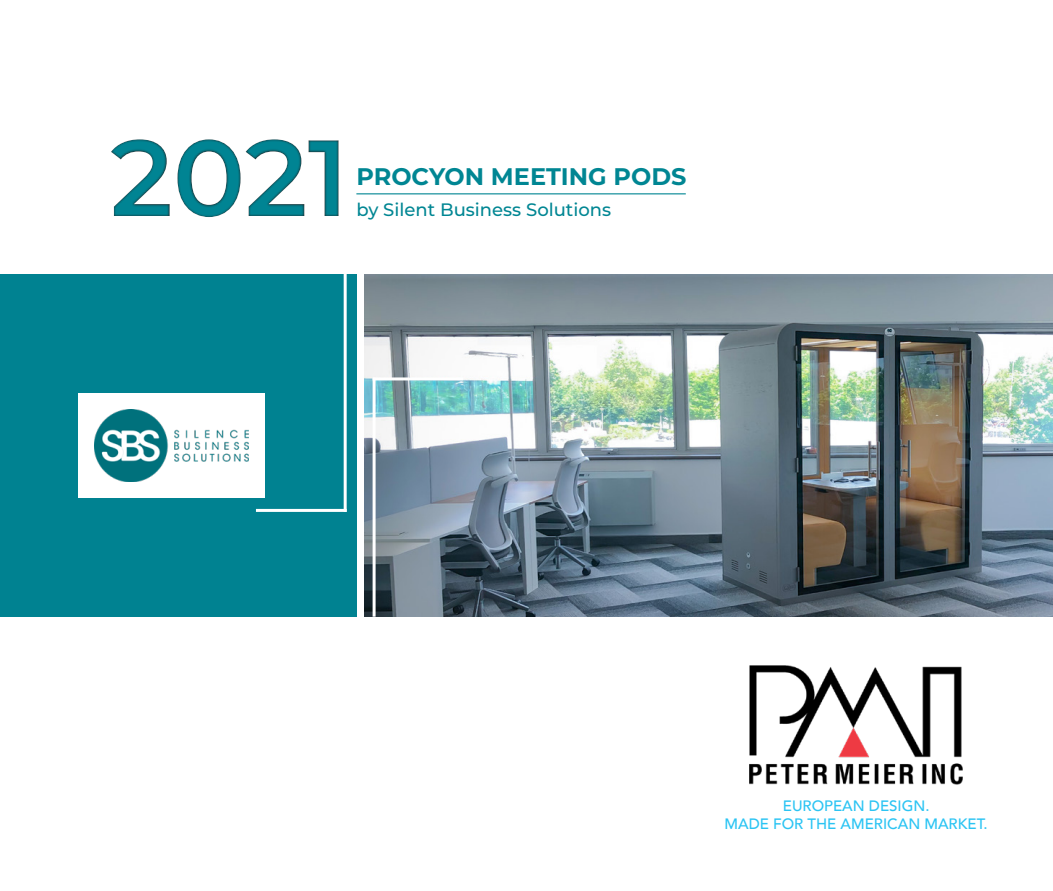
<style>
.page{position:relative;width:1053px;height:891px;background:#fff}
.page>*{position:absolute;margin:0;border:0;box-sizing:border-box;transform-origin:0 0}
.t1{font:600 108px "Montserrat";color:#008493}
.t2{font:700 24px "Montserrat";color:#008693}
.t3{font:500 18px "Montserrat";color:#008693}
.t4{font:500 15px/18px "Avenir";color:#2bc4f3;text-align:center}
</style>
<div class="page">
<img style="left:365px;top:274px;width:688px;height:343px">
<div style="left:0;top:274px;width:356px;height:343px;background:#008291"></div>
<div style="left:78px;top:393px;width:187px;height:105px;background:#fff"></div>
<hr style="left:344px;top:273px;width:3px;height:239px;background:#fff">
<hr style="left:256px;top:509px;width:91px;height:3px;background:#fff">
<hr style="left:373px;top:377px;width:3px;height:240px;background:#fff">
<hr style="left:373px;top:377px;width:90px;height:3px;background:#fff">
<hr style="left:356px;top:193px;width:330px;height:1px;background:#008693">
<img style="left:95px;top:409px;width:153px;height:73px">
<img style="left:750px;top:666px;width:213px;height:119px">
<h1 class="t1" style="left:110px;top:101px;width:240px">2021</h1>
<p class="t2" style="left:356px;top:159px;width:332px">PROCYON MEETING PODS</p>
<p class="t3" style="left:356px;top:197px;width:256px">by Silent Business Solutions</p>
<p class="t4" style="left:725px;top:796px;width:265px">EUROPEAN DESIGN.<br>MADE FOR THE AMERICAN MARKET.</p>
</div>
